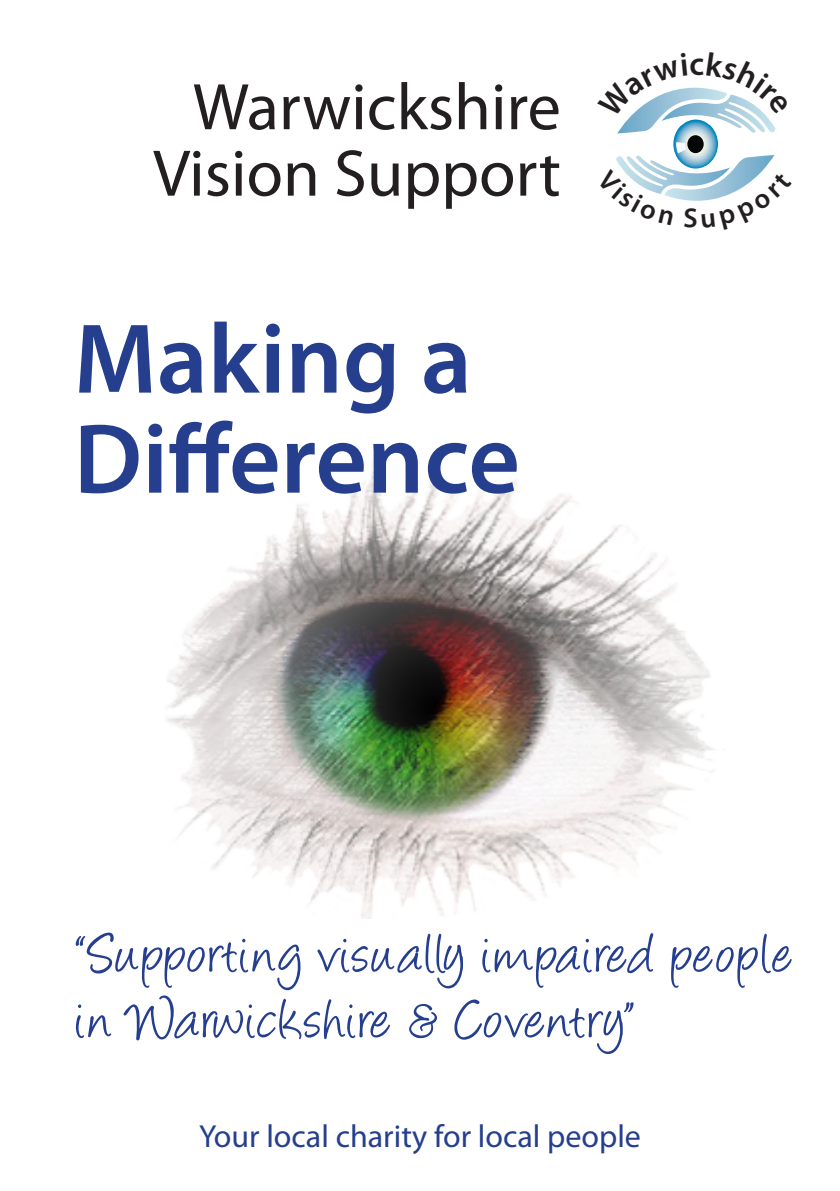
<style>
.page{position:relative;width:840px;height:1191px;background:#fff}
.page>*{position:absolute;margin:0;border:0;box-sizing:border-box;transform-origin:0 0}
.t1{font:600 100px "Myriad Pro";color:#253f8e}
.t2{font:66.4px "Myriad Pro";color:#231f20}
.t3{font:64px/65.6px "Angelina";letter-spacing:.03em;color:#253f8e}
.t4{font:32px "Myriad Pro";color:#253f8e}
</style>
<div class="page">
<img style="left:167px;top:452px;width:548px;height:466px">
<svg style="left:616px;top:87px;width:160px;height:114px"></svg>
<p class="t2" style="left:193px;top:66px;width:369px">Warwickshire</p>
<p class="t2" style="left:153px;top:132px;width:409px">Vision Support</p>
<p class="t1" style="left:74px;top:295px;width:399px">Making a</p>
<p class="t1" style="left:74px;top:395px;width:447px">Difference</p>
<p class="t3" style="left:76px;top:928px;width:717px">“Supporting visually impaired people in Warwickshire &amp; Coventry”</p>
<p class="t4" style="left:199px;top:1116px;width:443px">Your local charity for local people</p>
</div>
